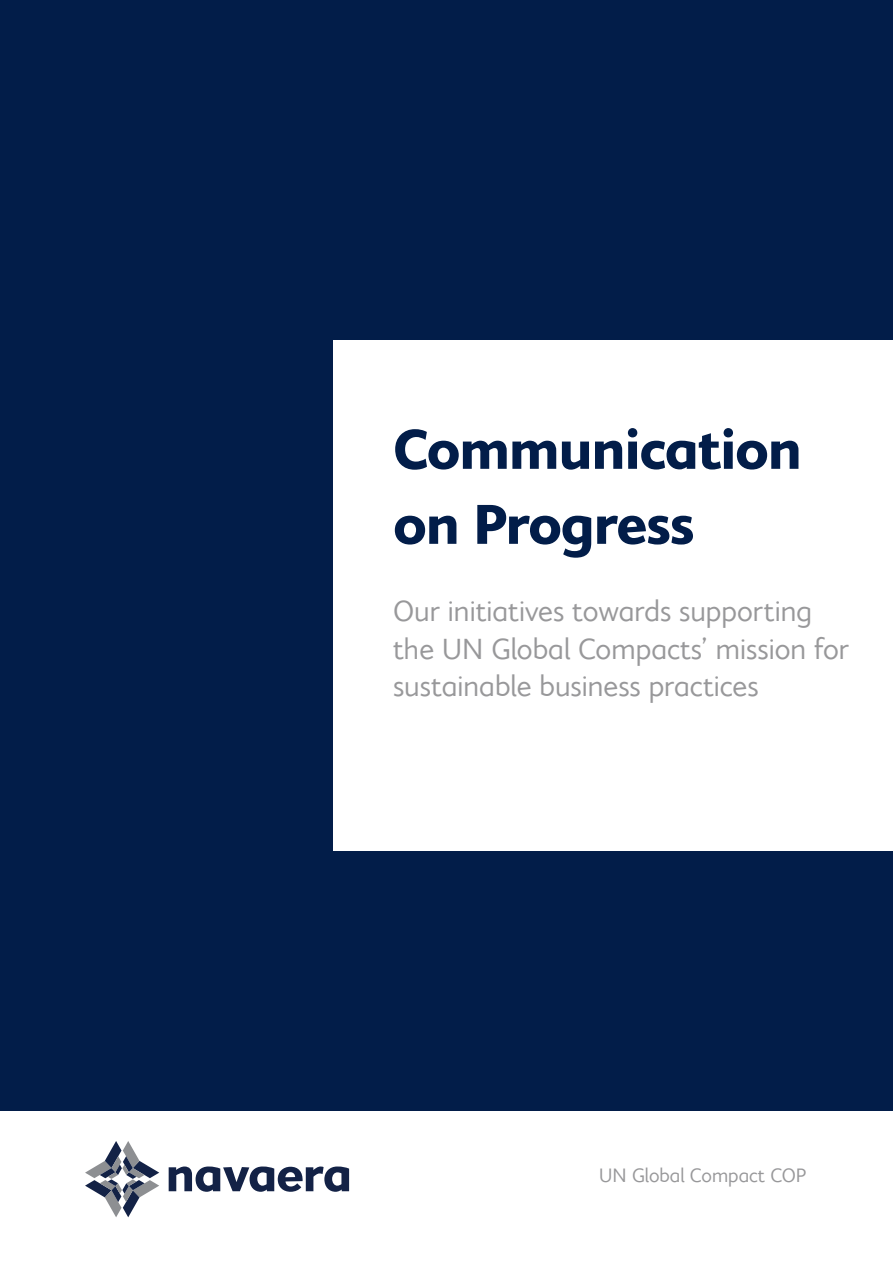
<style>
.page{position:relative;width:893px;height:1263px;background:#fff}
.page>*{position:absolute;margin:0;border:0;box-sizing:border-box;transform-origin:0 0}
.t1{font:700 60px/75px "Elisar DT Infant";letter-spacing:-.025em;color:#021d49}
.t2{font:31.5px/37.8px "Elisar DT Infant";color:#98989a}
.t3{font:21px "Elisar DT Infant";color:#98989a}
</style>
<div class="page">
<div style="left:0;top:0;width:893px;height:1110px;background:#021d49"></div>
<div style="left:333px;top:340px;width:560px;height:510px;background:#fff"></div>
<svg style="left:85px;top:1141px;width:74px;height:76px"></svg>
<svg style="left:169px;top:1166px;width:180px;height:26px"></svg>
<h1 class="t1" style="left:393px;top:411px;width:411px">Communication on Progress</h1>
<p class="t2" style="left:393px;top:592px;width:458px">Our initiatives towards supporting the UN Global Compacts’ mission for sustainable business practices</p>
<p class="t3" style="left:599px;top:1164px;width:208px">UN Global Compact COP</p>
</div>
